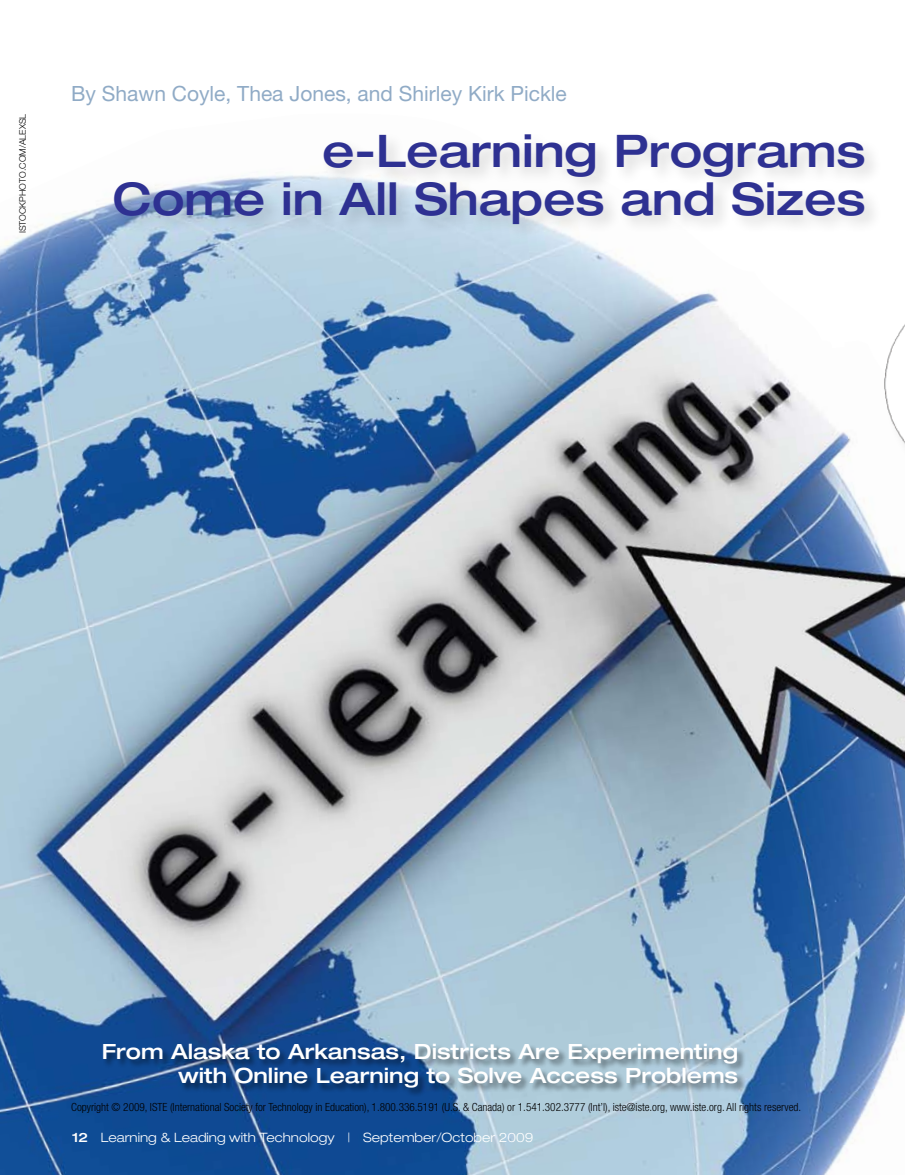
<style>
.page{position:relative;width:905px;height:1175px;background:#fff}
.page>*{position:absolute;margin:0;border:0;box-sizing:border-box;transform-origin:0 0}
.t1{font:500 expanded 45px/48px "Helvetica Neue LT Std";color:#2e3192;text-align:right}
.t2{font:500 expanded 21px/24px "Helvetica Neue LT Std";color:#fff;text-align:right}
.t3{font:21px "Helvetica Neue LT Std";color:#90abc6}
.t4{font:300 expanded 12.9px "Helvetica Neue LT Std";color:#fff}
.t5{font:300 condensed 11.25px "Helvetica Neue LT Std";color:#000}
.t6{font:300 9px "Helvetica Neue LT Std";color:#000}
.s1{font-weight:500}
</style>
<div class="page">
<img style="left:0;top:203px;width:904px;height:971px">
<div style="left:883px;top:283px;width:21px;height:220px;background:#fdfdfd"></div>
<img style="left:872px;top:270px;width:32px;height:223px">
<div style="left:103px;top:1043px;width:644px;height:54px;background:#000;opacity:.5"></div>
<div style="left:110px;top:130px;width:772px;height:112px;background:#000;opacity:.15"></div>
<p class="t6" style="left:17px;top:233px;width:121px;rotate:-90deg">istockphoto.com/alexsl</p>
<h2 class="t3" style="left:71px;top:81px;width:497px">By Shawn Coyle, Thea Jones, and Shirley Kirk Pickle</h2>
<h1 class="t1" style="left:113px;top:125px;width:754px">e-Learning Programs<br>Come in All Shapes and Sizes</h1>
<h2 class="t2" style="left:102px;top:1039px;width:638px">From Alaska to Arkansas, Districts Are Experimenting with Online Learning to Solve Access Problems</h2>
<p class="t5" style="left:71px;top:1100px;width:731px">Copyright © 2009, ISTE (International Society for Technology in Education), 1.800.336.5191 (U.S. &amp; Canada) or 1.541.302.3777 (Int’l), iste@iste.org, www.iste.org. All rights reserved.</p>
<p class="t4" style="left:72px;top:1129px;width:463px"><span class="s1">12</span> Learning &amp; Leading with Technology | September/October 2009</p>
</div>
